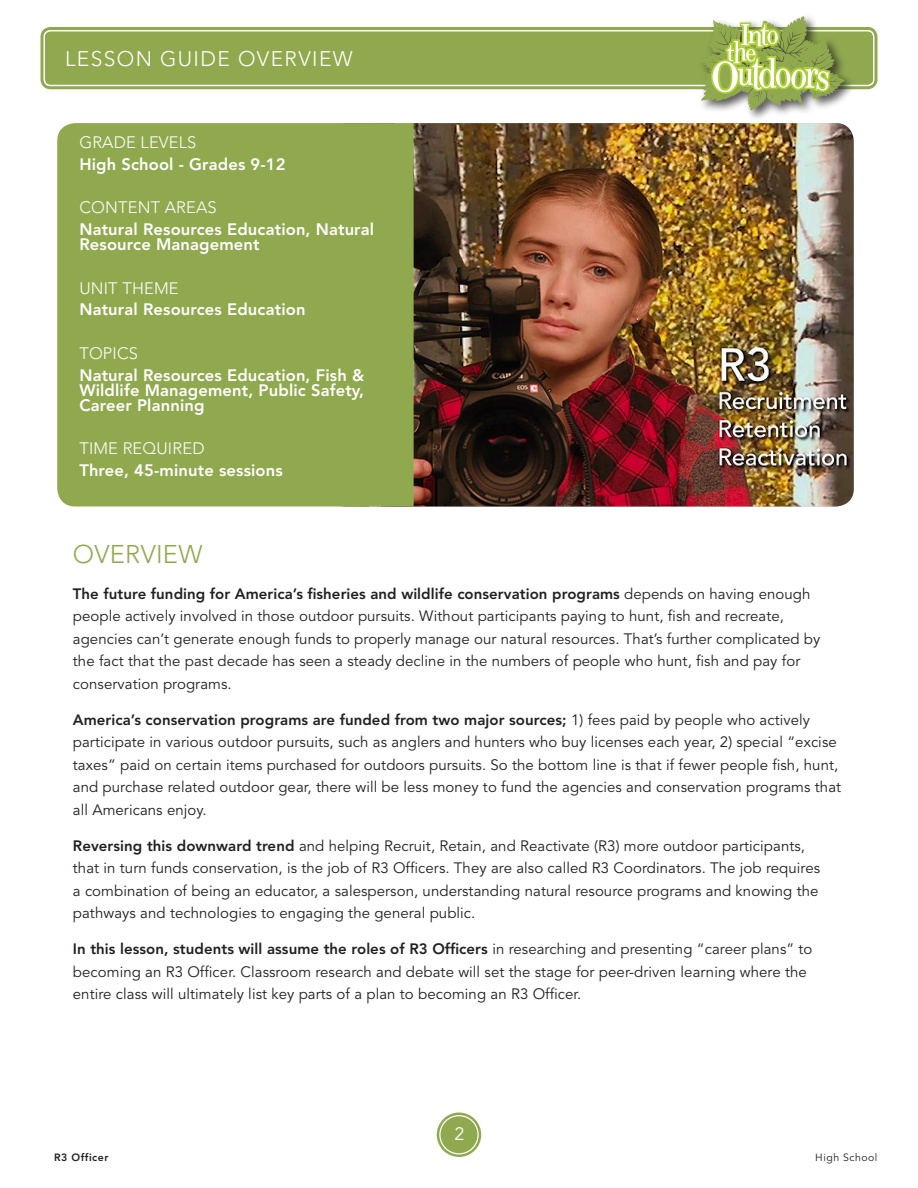
<style>
.page{position:relative;width:918px;height:1188px;background:#fff}
.page>*{position:absolute;margin:0;border:0;box-sizing:border-box;transform-origin:0 0}
.H1-_Headline{font:300 25.5px "Avenir";letter-spacing:.01em;color:#90a94f}
.t1{font:300 21px "Avenir";letter-spacing:.065em;color:#fff}
.t2{font:18px "Avenir";color:#fff}
.t3{font:800 16.5px/15px "Avenir";letter-spacing:.01em;color:#fff}
.t4{font:300 16.5px "Avenir";letter-spacing:.01em;color:#fff}
.H1-_Headline-2{font:15px/22.5px "Avenir";letter-spacing:.005em;color:#231f20}
.t5{font:10.5px "Avenir";letter-spacing:.05em;color:#231f20}
.t6{font:800 10.5px "Avenir";letter-spacing:.05em;color:#231f20}
.s1{font-weight:800}
</style>
<div class="page">
<img style="left:414px;top:123px;width:440px;height:384px">
<div style="left:57px;top:123px;width:357px;height:384px;background:#90a94f"></div>
<div style="left:45px;top:32px;width:828px;height:53px;background:#90a94f;border-radius:5px"></div>
<div style="left:40px;top:27px;width:837px;height:62px;border:3px solid #90a94f;border-radius:8px"></div>
<div style="left:47px;top:33px;width:824px;height:50px;border:3px solid #90a94f;border-radius:2px"></div>
<div style="left:441px;top:1116px;width:36px;height:37px;background:#90a94f;border-radius:50%"></div>
<div style="left:437px;top:1113px;width:44px;height:44px;border:2px solid #90a94f;border-radius:50%"></div>
<div style="left:442px;top:1118px;width:34px;height:34px;border:2px solid #90a94f;border-radius:50%"></div>
<div style="left:698px;top:14px;width:158px;height:109px;background:#231f20;opacity:.75"></div>
<img style="left:709px;top:14px;width:123px;height:487px">
<svg style="left:700px;top:16px;width:145px;height:95px"></svg>
<p class="t1" style="left:65px;top:46px;width:289px">LESSON GUIDE OVERVIEW</p>
<h2 class="t4" style="left:79px;top:133px;width:119px">GRADE LEVELS</h2>
<h2 class="t3" style="left:79px;top:157px;width:208px">High School - Grades 9-12</h2>
<h2 class="t4" style="left:79px;top:198px;width:139px">CONTENT AREAS</h2>
<h2 class="t3" style="left:79px;top:222px;width:296px">Natural Resources Education, Natural<br>Resource Management</h2>
<h2 class="t4" style="left:79px;top:278px;width:101px">UNIT THEME</h2>
<h2 class="t3" style="left:79px;top:302px;width:228px">Natural Resources Education</h2>
<h2 class="t4" style="left:79px;top:343px;width:60px">TOPICS</h2>
<h2 class="t3" style="left:79px;top:367px;width:286px;text-align:justify">Natural Resources Education, Fish &amp; Wildlife Management, Public Safety, Career Planning</h2>
<h2 class="t4" style="left:79px;top:439px;width:127px">TIME REQUIRED</h2>
<h2 class="t3" style="left:79px;top:463px;width:205px">Three, 45-minute sessions</h2>
<p class="H1-_Headline" style="left:73px;top:539px;width:131px">OVERVIEW</p>
<p class="H1-_Headline-2" style="left:73px;top:583px;width:749px"><span class="s1">The future funding for America’s fisheries and wildlife conservation programs</span> depends on having enough people actively involved in those outdoor pursuits. Without participants paying to hunt, fish and recreate, agencies can’t generate enough funds to properly manage our natural resources. That’s further complicated by the fact that the past decade has seen a steady decline in the numbers of people who hunt, fish and pay for conservation programs.</p>
<p class="H1-_Headline-2" style="left:73px;top:709px;width:770px"><span class="s1">America’s conservation programs are funded from two major sources;</span> 1) fees paid by people who actively participate in various outdoor pursuits, such as anglers and hunters who buy licenses each year, 2) special “excise taxes” paid on certain items purchased for outdoors pursuits. So the bottom line is that if fewer people fish, hunt, and purchase related outdoor gear, there will be less money to fund the agencies and conservation programs that all Americans enjoy.</p>
<p class="H1-_Headline-2" style="left:73px;top:835px;width:749px"><span class="s1">Reversing this downward trend</span> and helping Recruit, Retain, and Reactivate (R3) more outdoor participants, that in turn funds conservation, is the job of R3 Officers. They are also called R3 Coordinators. The job requires a combination of being an educator, a salesperson, understanding natural resource programs and knowing the pathways and technologies to engaging the general public.</p>
<p class="H1-_Headline-2" style="left:73px;top:938px;width:741px"><span class="s1">In this lesson, students will assume the roles of R3 Officers</span> in researching and presenting “career plans” to becoming an R3 Officer. Classroom research and debate will set the stage for peer-driven learning where the entire class will ultimately list key parts of a plan to becoming an R3 Officer.</p>
<p class="t2" style="left:454px;top:1124px;width:11px">2</p>
<p class="t6" style="left:54px;top:1151px;width:56px">R3 Officer</p>
<p class="t5" style="left:815px;top:1151px;width:64px">High School</p>
</div>
